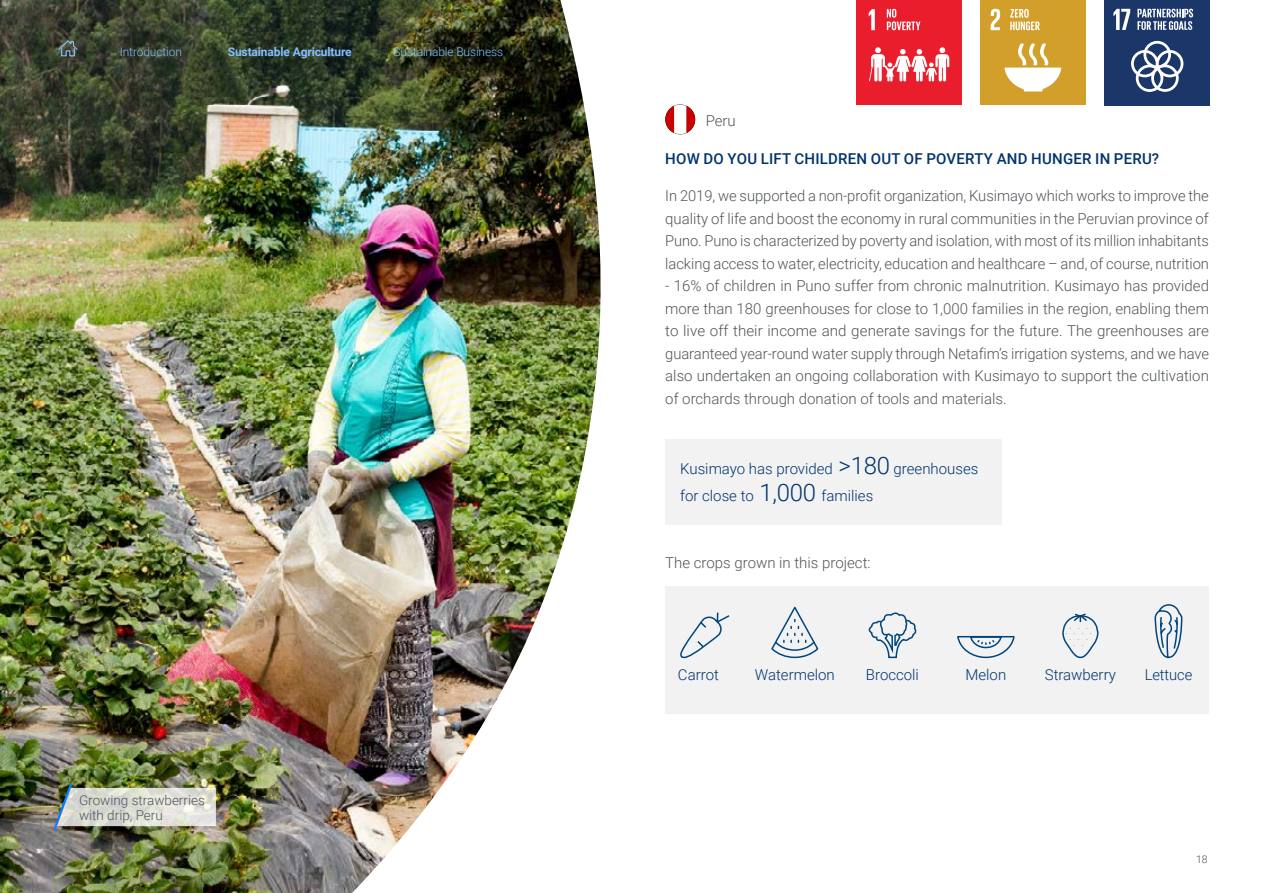
<style>
.page{position:relative;width:1263px;height:893px;background:#fff}
.page>*{position:absolute;margin:0;border:0;box-sizing:border-box;transform-origin:0 0}
.t1{font:300 15px/22.5px "Roboto";color:#50555a;text-align:justify}
.t2{font:300 15px/27px "Roboto";color:#00336d}
.t3{font:500 15px "Roboto";letter-spacing:.015em;color:#00336d}
.t4{font:300 13.5px/15px "Roboto";color:#50555a}
.t5{font:300 12px "Roboto";letter-spacing:-.01em;color:#85bfff}
.t6{font:700 12px "Roboto";letter-spacing:-.01em;color:#85bfff}
.t7{font:300 10.5px "Roboto";color:#50555a}
.s1{font-size:24px}
</style>
<div class="page">
<div style="left:665px;top:586px;width:544px;height:128px;background:#f2f2f3"></div>
<svg style="left:665px;top:105px;width:30px;height:29px"></svg>
<div style="left:665px;top:440px;width:336px;height:85px;background:#f2f2f3"></div>
<svg style="left:680px;top:612px;width:50px;height:47px"></svg>
<div style="left:1104px;top:0;width:105px;height:105px;background:#1b3668"></div>
<svg style="left:1113px;top:9px;width:17px;height:21px"></svg>
<svg style="left:1131px;top:41px;width:52px;height:51px"></svg>
<svg style="left:1137px;top:9px;width:56px;height:21px"></svg>
<div style="left:856px;top:0;width:106px;height:105px;background:#ea1d2d"></div>
<svg style="left:869px;top:9px;width:6px;height:21px"></svg>
<svg style="left:869px;top:47px;width:80px;height:35px"></svg>
<svg style="left:887px;top:9px;width:33px;height:21px"></svg>
<div style="left:980px;top:0;width:105px;height:105px;background:#d19f2a"></div>
<svg style="left:991px;top:9px;width:9px;height:21px"></svg>
<svg style="left:1004px;top:43px;width:57px;height:48px"></svg>
<svg style="left:1010px;top:9px;width:30px;height:21px"></svg>
<img style="left:0;top:0;width:601px;height:893px">
<svg style="left:771px;top:606px;width:48px;height:53px"></svg>
<svg style="left:868px;top:612px;width:49px;height:47px"></svg>
<svg style="left:957px;top:635px;width:58px;height:24px"></svg>
<svg style="left:1062px;top:613px;width:37px;height:46px"></svg>
<svg style="left:57px;top:39px;width:22px;height:18px"></svg>
<svg style="left:1154px;top:604px;width:29px;height:55px"></svg>
<img style="left:54px;top:784px;width:162px;height:46px">
<p class="t5" style="left:120px;top:44px;width:64px">Introduction</p>
<p class="t6" style="left:228px;top:44px;width:126px">Sustainable Agriculture</p>
<p class="t5" style="left:394px;top:44px;width:111px">Sustainable Business</p>
<p class="t4" style="left:79px;top:792px;width:127px">Growing strawberries with drip, Peru</p>
<p class="t1" style="left:706px;top:109px;width:31px">Peru</p>
<p class="t3" style="left:665px;top:148px;width:495px">HOW DO YOU LIFT CHILDREN OUT OF POVERTY AND HUNGER IN PERU?</p>
<p class="t1" style="left:665px;top:184px;width:545px">In 2019, we supported a non-profit organization, Kusimayo which works to improve the quality of life and boost the economy in rural communities in the Peruvian province of Puno. Puno is characterized by poverty and isolation, with most of its million inhabitants lacking access to water, electricity, education and healthcare – and, of course, nutrition</p>
<p class="t1" style="left:665px;top:274px;width:545px">- 16% of children in Puno suffer from chronic malnutrition. Kusimayo has provided more than 180 greenhouses for close to 1,000 families in the region, enabling them to live off their income and generate savings for the future. The greenhouses are guaranteed year-round water supply through Netafim’s irrigation systems, and we have also undertaken an ongoing collaboration with Kusimayo to support the cultivation of orchards through donation of tools and materials.</p>
<p class="t2" style="left:680px;top:455px;width:300px">Kusimayo has provided <span class="s1">&gt;180</span> greenhouses for close to <span class="s1">1,000</span> families</p>
<p class="t1" style="left:665px;top:551px;width:207px">The crops grown in this project:</p>
<p class="t2" style="left:678px;top:661px;width:42px">Carrot</p>
<p class="t2" style="left:755px;top:661px;width:81px">Watermelon</p>
<p class="t2" style="left:866px;top:661px;width:55px">Broccoli</p>
<p class="t2" style="left:965px;top:661px;width:42px">Melon</p>
<p class="t2" style="left:1045px;top:661px;width:73px">Strawberry</p>
<p class="t2" style="left:1145px;top:661px;width:49px">Lettuce</p>
<p class="t7" style="left:1196px;top:852px;width:13px">18</p>
</div>
